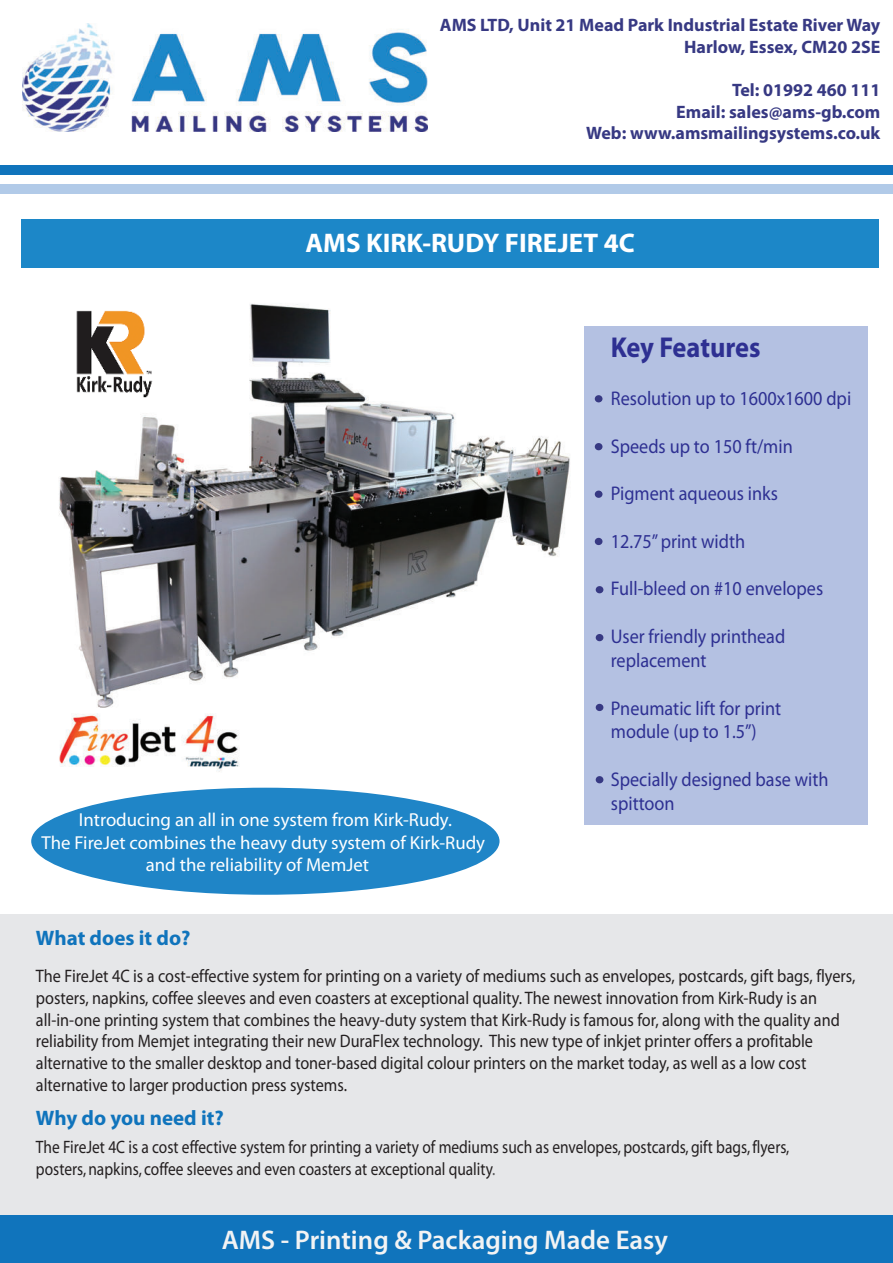
<style>
.page{position:relative;width:893px;height:1263px;background:#fff}
.page>*{position:absolute;margin:0;border:0;box-sizing:border-box;transform-origin:0 0}
.t1{font:700 28.8px "Myriad";letter-spacing:-.005em;color:#2e3092;scale:.92 1}
.t2{font:600 27px "Myriad Pro";color:#f2f3f4}
.t3{font:700 27px "Myriad Pro";color:#fff}
.t4{font:700 21px "Myriad Pro";color:#1074bc}
.t5{font:19.8px/23.9px "Myriad Pro";color:#2e3092;scale:.92 1}
.t6{font:18.75px "Myriad Pro";color:#fff}
.t7{font:18.15px/21.8px "Myriad Pro";color:#231f20;scale:.9 1}
.t8{font:18px/21.6px "Myriad";color:#231f20;scale:.86 1}
.t9{font:700 18px/21.6px "Myriad Pro";color:#373983;text-align:right}
.s1{color:#57585a}
</style>
<div class="page">
<div style="left:0;top:914px;width:893px;height:301px;background:#e6e7e9"></div>
<img style="left:59px;top:303px;width:511px;height:405px">
<img style="left:75px;top:310px;width:77px;height:88px">
<img style="left:59px;top:713px;width:180px;height:59px">
<img style="left:23px;top:23px;width:405px;height:109px">
<div style="left:0;top:165px;width:893px;height:10px;background:#1074bc"></div>
<div style="left:0;top:184px;width:893px;height:9px;background:#b1cae8"></div>
<div style="left:21px;top:219px;width:858px;height:49px;background:#1c87c8"></div>
<div style="left:31px;top:788px;width:468px;height:107px;background:#1f85c7;border-radius:50%"></div>
<div style="left:584px;top:326px;width:284px;height:498px;background:#b4c1e2"></div>
<div style="left:595px;top:395px;width:7px;height:7px;background:#373983;border-radius:50%"></div>
<div style="left:595px;top:443px;width:7px;height:7px;background:#373983;border-radius:50%"></div>
<div style="left:595px;top:491px;width:7px;height:7px;background:#373983;border-radius:50%"></div>
<div style="left:595px;top:538px;width:7px;height:7px;background:#373983;border-radius:50%"></div>
<div style="left:596px;top:586px;width:7px;height:7px;background:#373983;border-radius:50%"></div>
<div style="left:596px;top:634px;width:7px;height:7px;background:#373983;border-radius:50%"></div>
<div style="left:596px;top:704px;width:7px;height:7px;background:#373983;border-radius:50%"></div>
<div style="left:596px;top:776px;width:7px;height:7px;background:#373983;border-radius:50%"></div>
<div style="left:0;top:1215px;width:893px;height:48px;background:#1074bc"></div>
<p class="t9" style="left:440px;top:16px;width:442px">AMS LTD, Unit 21 Mead Park Industrial Estate River Way<br>Harlow, Essex, CM20 2SE</p>
<p class="t9" style="left:586px;top:81px;width:296px">Tel: 01992 460 111<br>Email: sales@ams-gb.com<br>Web: www.amsmailingsystems.co.uk</p>
<h2 class="t3" style="left:306px;top:232px;width:331px">AMS KIRK-RUDY FIREJET 4C</h2>
<p class="t6" style="left:79px;top:813px;width:375px">Introducing an all in one system from Kirk-Rudy.</p>
<p class="t6" style="left:42px;top:835px;width:445px">The FireJet combines the heavy duty system of Kirk-Rudy</p>
<p class="t6" style="left:146px;top:858px;width:225px">and the reliability of MemJet</p>
<p class="t4" style="left:36px;top:930px;width:156px">What does it do?</p>
<h1 class="t1" style="left:611px;top:338px;width:164px">Key Features</h1>
<p class="t5" style="left:611px;top:388px;width:263px">Resolution up to 1600x1600 dpi</p>
<p class="t5" style="left:611px;top:436px;width:199px">Speeds up to 150 ft/min</p>
<p class="t5" style="left:611px;top:483px;width:183px">Pigment aqueous inks</p>
<p class="t5" style="left:611px;top:531px;width:147px">12.75” print width</p>
<p class="t5" style="left:611px;top:579px;width:232px">Full-bleed on #10 envelopes</p>
<p class="t5" style="left:611px;top:626px;width:191px">User friendly printhead replacement</p>
<p class="t5" style="left:611px;top:698px;width:186px">Pneumatic lift for print module (up to 1.5”)</p>
<p class="t5" style="left:611px;top:769px;width:238px">Specially designed base with spittoon</p>
<p class="t7" style="left:36px;top:967px;width:912px">The FireJet 4C is a cost-effective system for printing on a variety of mediums such as envelopes, postcards, gift bags, flyers, posters, napkins, coffee sleeves and even coasters at exceptional quality. The newest innovation from Kirk-Rudy is an all-in-one printing system that combines the heavy-duty system that Kirk-Rudy is famous for, along with the quality and reliability from Memjet integrating their new DuraFlex technology. This new type of inkjet printer offers a profitable alternative to the smaller desktop and toner-based digital colour printers on the market today, as well as a low cost alternative to larger production press systems.</p>
<p class="t4" style="left:36px;top:1109px;width:189px">Why do you need it?</p>
<p class="t8" style="left:36px;top:1137px;width:878px">The FireJet 4C is a cost effective system for printing a variety of mediums such as envelopes, postcards, gift bags, flyers, posters, napkins, coffee sleeves and even coasters at exceptional quality<span class="s1">.</span></p>
<h2 class="t2" style="left:222px;top:1230px;width:448px">AMS - Printing &amp; Packaging Made Easy</h2>
</div>
